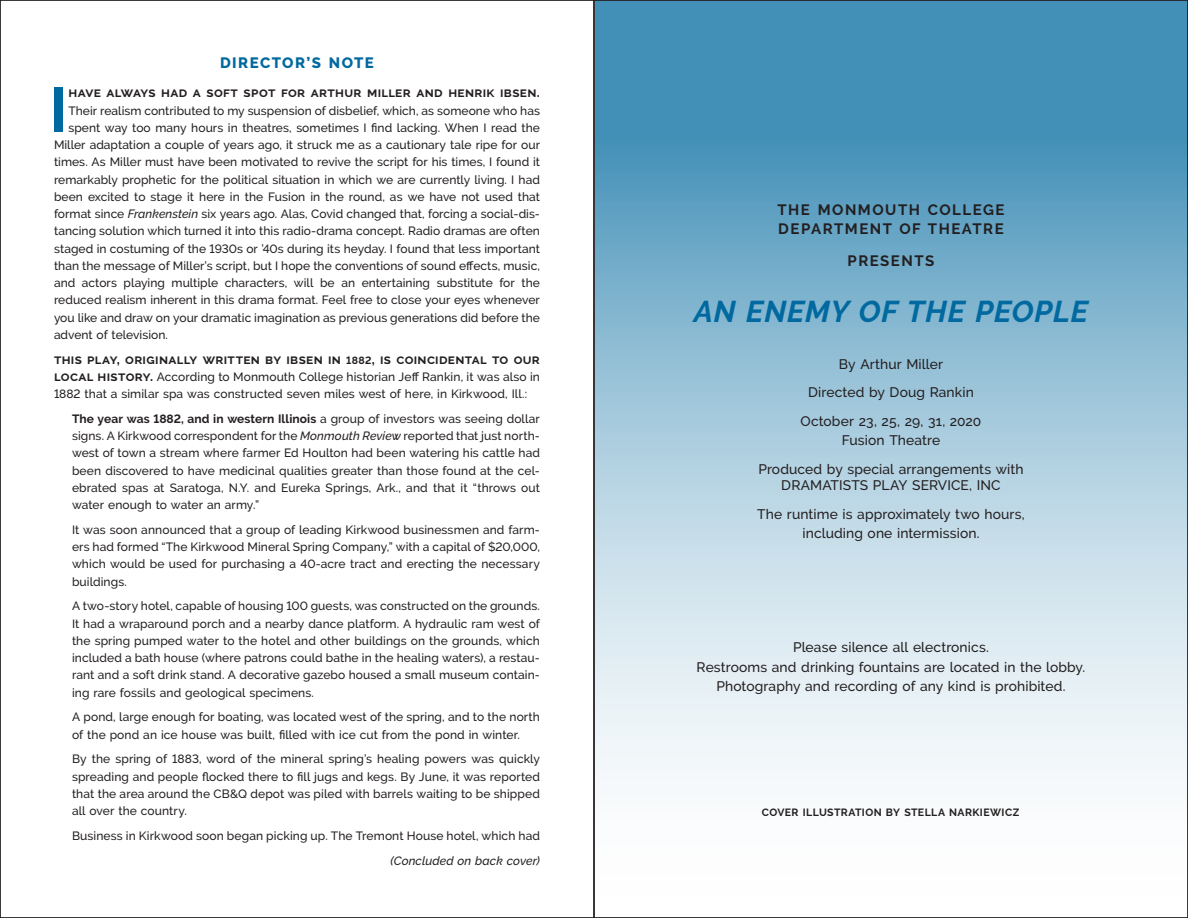
<style>
.page{position:relative;width:1188px;height:918px;background:#fff}
.page>*{position:absolute;margin:0;border:0;box-sizing:border-box;transform-origin:0 0}
.Body_note{font:700 62.1px "Raleway";color:#00699f}
.Subhead_title_page_t{font:italic 700 30px "Raleway";letter-spacing:.025em;color:#00699f}
.Subhead_black{font:700 15px/18.8px "Raleway";letter-spacing:.1em;color:#231f20}
.Subhead_green_0p8_af{font:800 15px "Raleway";letter-spacing:.1em;color:#00699f}
.Subhead_black_second{font:700 15px "Raleway";letter-spacing:.1em;color:#231f20}
.Body_title_page{font:500 13.8px/19.5px "Raleway";letter-spacing:.005em;color:#231f20;text-align:center}
.Body_note-2{font:700 13.5px "Raleway";letter-spacing:.025em;color:#231f20}
.Body_note-3{font:500 12px/17.2px "Raleway";letter-spacing:.005em;color:#231f20;text-align:justify}
.Body_note-4{font:italic 500 12px "Raleway";letter-spacing:.01em;color:#231f20}
.Body_production_righ{font:700 10.5px "Raleway";letter-spacing:.035em;color:#231f20}
.s1{font-style:italic}
.s2{font-size:10.5px}
.s3{font-weight:700;font-size:13.5px}
.s4{font-weight:700}
</style>
<div class="page">
<svg style="left:596px;top:2px;width:590px;height:778px;background:#97c1d7"></svg>
<p class="Subhead_green_0p8_af" style="left:220px;top:54px;width:155px">DIRECTOR’S NOTE</p>
<p class="Body_note" style="left:49px;top:75px;width:19px">I</p>
<p class="Body_note-2" style="left:68px;top:85px;width:473px">have always had a soft spot for arthur miller and henrik ibsen.</p>
<p class="Body_note-3" style="left:68px;top:102px;width:473px">Their realism contributed to my suspension of disbelief, which, as someone who has</p>
<p class="Body_note-3" style="left:68px;top:119px;width:473px">spent way too many hours in theatres, sometimes I find lacking. When I read the</p>
<p class="Body_note-3" style="left:54px;top:136px;width:488px">Miller adaptation a couple of years ago, it struck me as a cautionary tale ripe for our</p>
<p class="Body_note-3" style="left:54px;top:153px;width:488px">times. As Miller must have been motivated to revive the script for his times, I found it</p>
<p class="Body_note-3" style="left:54px;top:171px;width:487px">remarkably prophetic for the political situation in which we are currently living. I had</p>
<p class="Body_note-3" style="left:54px;top:188px;width:488px">been excited to stage it here in the Fusion in the round, as we have not used that</p>
<p class="Body_note-3" style="left:54px;top:205px;width:488px">format since <span class="s1">Frankenstein</span> six years ago. Alas, Covid changed that, forcing a social-dis-</p>
<p class="Body_note-3" style="left:54px;top:222px;width:487px">tancing solution which turned it into this radio-drama concept. Radio dramas are often</p>
<p class="Body_note-3" style="left:54px;top:240px;width:487px">staged in costuming of the 1930s or ’40s during its heyday. I found that less important</p>
<p class="Body_note-3" style="left:54px;top:257px;width:487px">than the message of Miller’s script, but I hope the conventions of sound effects, music,</p>
<p class="Body_note-3" style="left:54px;top:274px;width:487px">and actors playing multiple characters, will be an entertaining substitute for the</p>
<p class="Body_note-3" style="left:54px;top:291px;width:488px">reduced realism inherent in this drama format. Feel free to close your eyes whenever</p>
<p class="Body_note-3" style="left:54px;top:309px;width:487px">you like and draw on your dramatic imagination as previous generations did before the</p>
<p class="Body_note-3" style="left:54px;top:326px;width:116px">advent of television.</p>
<p class="Body_note-2" style="left:54px;top:351px;width:487px">this play, originally written by ibsen in <span class="s2">1882</span>, is coincidental to our</p>
<p class="Body_note-3" style="left:54px;top:368px;width:488px"><span class="s3">local history.</span> According to Monmouth College historian Jeff Rankin, it was also in<br>1882 that a similar spa was constructed seven miles west of here, in Kirkwood, Ill.:</p>
<p class="Body_note-3" style="left:72px;top:410px;width:470px"><span class="s4">The year was 1882, and in western Illinois</span> a group of investors was seeing dollar signs. A Kirkwood correspondent for the <span class="s1">Monmouth Review</span> reported that just north&shy;west of town a stream where farmer Ed Houlton had been watering his cattle had been discovered to have medicinal qualities greater than those found at the cel&shy;ebrated spas at Saratoga, N.Y. and Eureka Springs, Ark., and that it “throws out water enough to water an army.”</p>
<p class="Body_note-3" style="left:72px;top:521px;width:470px">It was soon announced that a group of leading Kirkwood businessmen and farm&shy;ers had formed “The Kirkwood Mineral Spring Company,” with a capital of $20,000, which would be used for purchasing a 40-acre tract and erecting the necessary buildings.</p>
<p class="Body_note-3" style="left:72px;top:597px;width:470px">A two-story hotel, capable of housing 100 guests, was constructed on the grounds.<br>It had a wraparound porch and a nearby dance platform. A hydraulic ram west of the spring pumped water to the hotel and other buildings on the grounds, which included a bath house (where patrons could bathe in the healing waters), a restau&shy;rant and a soft drink stand. A decorative gazebo housed a small museum contain&shy;ing rare fossils and geological specimens.</p>
<p class="Body_note-3" style="left:72px;top:708px;width:470px">A pond, large enough for boating, was located west of the spring, and to the north of the pond an ice house was built, filled with ice cut from the pond in winter.</p>
<p class="Body_note-3" style="left:72px;top:750px;width:470px">By the spring of 1883, word of the mineral spring’s healing powers was quickly spreading and people flocked there to fill jugs and kegs. By June, it was reported that the area around the CB&amp;Q depot was piled with barrels waiting to be shipped all over the country.</p>
<p class="Body_note-3" style="left:72px;top:827px;width:470px">Business in Kirkwood soon began picking up. The Tremont House hotel, which had</p>
<p class="Body_note-4" style="left:391px;top:854px;width:151px">(Concluded on back cover)</p>
<p class="Subhead_black" style="left:777px;top:201px;width:229px">THE MONMOUTH COLLEGE<br>DEPARTMENT OF THEATRE</p>
<p class="Subhead_black_second" style="left:848px;top:252px;width:88px">PRESENTS</p>
<p class="Subhead_title_page_t" style="left:694px;top:294px;width:396px">AN ENEMY OF THE PEOPLE</p>
<p class="Body_title_page" style="left:839px;top:354px;width:106px">By Arthur Miller</p>
<p class="Body_title_page" style="left:808px;top:383px;width:167px">Directed by Doug Rankin</p>
<p class="Body_title_page" style="left:801px;top:411px;width:182px">October 23, 25, 29, 31, 2020<br>Fusion Theatre</p>
<p class="Body_title_page" style="left:758px;top:459px;width:267px">Produced by special arrangements with</p>
<p class="Body_title_page" style="left:781px;top:476px;width:221px">DRAMATISTS PLAY SERVICE, INC</p>
<p class="Body_title_page" style="left:757px;top:504px;width:269px">The runtime is approximately two hours, including one intermission.</p>
<p class="Body_title_page" style="left:697px;top:638px;width:390px">Please silence all electronics.<br>Restrooms and drinking fountains are located in the lobby.<br>Photography and recording of any kind is prohibited.</p>
<p class="Body_production_righ" style="left:762px;top:807px;width:259px">COVER ILLUSTRATION BY STELLA NARKIEWICZ</p>
</div>
